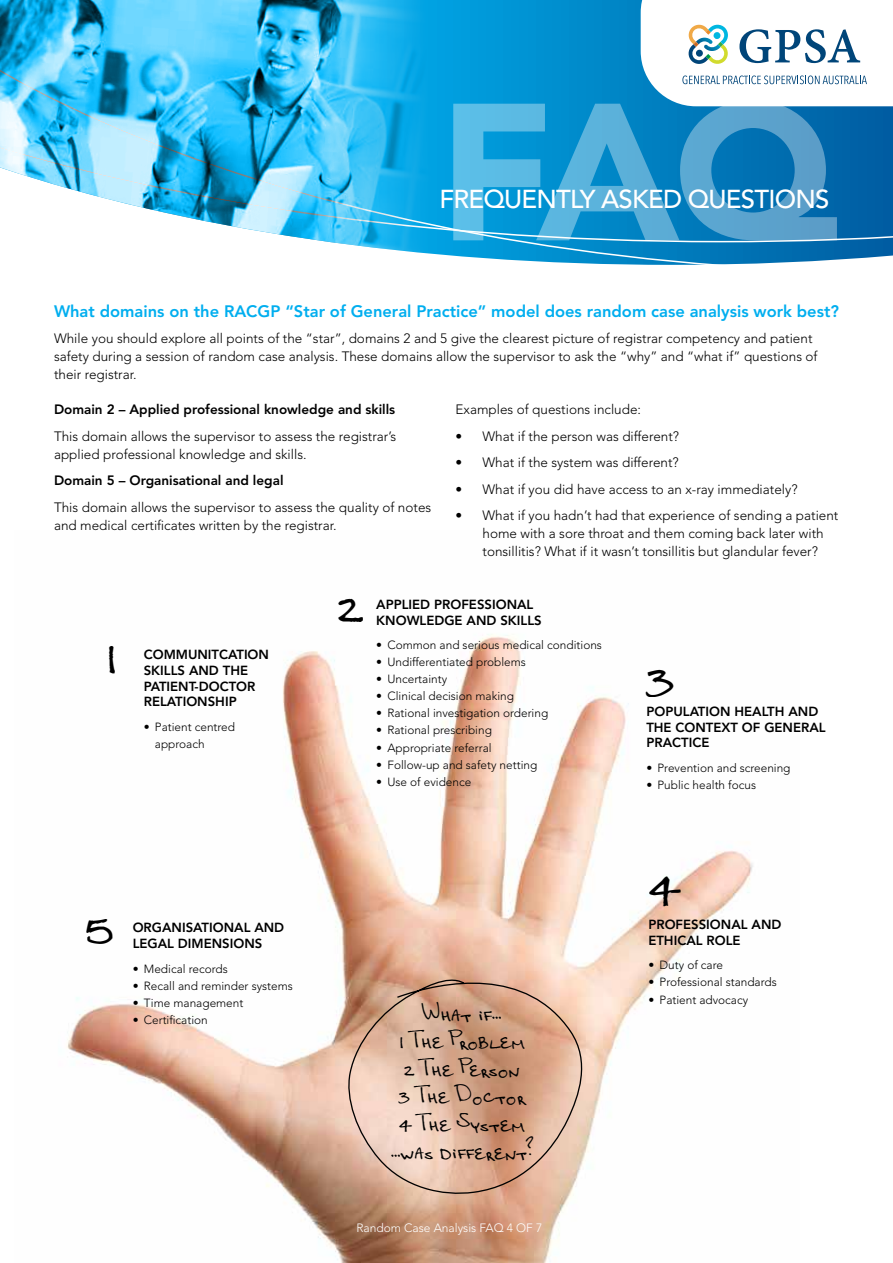
<style>
.page{position:relative;width:893px;height:1263px;background:#fff}
.page>*{position:absolute;margin:0;border:0;box-sizing:border-box;transform-origin:0 0}
.t1{font:900 192.9px "Avenir LT Std";color:#fff}
.t2{font:41.55px "Capitol Chase";color:#000}
.t3{font:500 25.8px "Avenir LT Std";letter-spacing:-.03em;color:#fff}
.t4{font:16.65px/27.6px "Capitol Chase";color:#000;text-align:center}
.t5{font:800 16.5px "Avenir LT Std";color:#00aeef}
.t6{font:300 13.5px/18px "Avenir LT Std";color:#000}
.t7{font:800 13.5px "Avenir LT Std";color:#000}
.t8{font:800 13.2px/15.8px "Avenir";color:#000}
.t9{font:300 12px "Avenir LT Std";color:#fff}
.t10{font:300 11.85px/17.1px "Avenir";color:#000}
</style>
<div class="page">
<img style="left:67px;top:634px;width:686px;height:629px">
<svg style="left:343px;top:965px;width:248px;height:231px;background:#dbb199"></svg>
<svg style="left:470px;top:0;width:423px;height:265px;background:#0683c2"></svg>
<img style="left:0;top:0;width:470px;height:257px">
<svg style="left:641px;top:0;width:252px;height:106px"></svg>
<h1 class="t1" style="left:438px;top:56px;width:401px">FAQ</h1>
<h3 class="t3" style="left:439px;top:184px;width:391px">FREQUENTLY ASKED QUESTIONS</h3>
<p class="t5" style="left:54px;top:301px;width:786px">What domains on the RACGP “Star of General Practice” model does random case analysis work best?</p>
<p class="t6" style="left:54px;top:329px;width:765px">While you should explore all points of the “star”, domains 2 and 5 give the clearest picture of registrar competency and patient safety during a session of random case analysis. These domains allow the supervisor to ask the “why” and “what if” questions of their registrar.</p>
<p class="t7" style="left:54px;top:401px;width:343px">Domain 2 – Applied professional knowledge and skills</p>
<p class="t6" style="left:54px;top:427px;width:344px">This domain allows the supervisor to assess the registrar’s applied professional knowledge and skills.</p>
<p class="t7" style="left:54px;top:472px;width:231px">Domain 5 – Organisational and legal</p>
<p class="t6" style="left:54px;top:498px;width:379px">This domain allows the supervisor to assess the quality of notes and medical certificates written by the registrar.</p>
<p class="t6" style="left:455px;top:401px;width:187px">Examples of questions include:</p>
<p class="t6" style="left:455px;top:427px;width:225px">• What if the person was different?</p>
<p class="t6" style="left:455px;top:454px;width:225px">• What if the system was different?</p>
<p class="t6" style="left:455px;top:480px;width:344px">• What if you did have access to an x-ray immediately?</p>
<p class="t6" style="left:482px;top:507px;width:357px;text-indent:-27px">• What if you hadn’t had that experience of sending a patient home with a sore throat and them coming back later with tonsillitis? What if it wasn’t tonsillitis but glandular fever?</p>
<h2 class="t2" style="left:104px;top:619px;width:15px">1</h2>
<p class="t8" style="left:144px;top:646px;width:127px">COMMUNITCATION<br>SKILLS AND THE<br>PATIENT-DOCTOR<br>RELATIONSHIP</p>
<p class="t10" style="left:155px;top:718px;width:82px;text-indent:-11px">• Patient centred approach</p>
<h2 class="t2" style="left:84px;top:891px;width:32px">5</h2>
<p class="t8" style="left:133px;top:920px;width:153px">ORGANISATIONAL AND<br>LEGAL DIMENSIONS</p>
<p class="t10" style="left:133px;top:960px;width:97px">• Medical records</p>
<p class="t10" style="left:133px;top:977px;width:162px">• Recall and reminder systems</p>
<p class="t10" style="left:133px;top:994px;width:112px">• Time management</p>
<p class="t10" style="left:133px;top:1011px;width:77px">• Certification</p>
<h2 class="t2" style="left:336px;top:569px;width:28px">2</h2>
<p class="t8" style="left:376px;top:596px;width:167px">APPLIED PROFESSIONAL<br>KNOWLEDGE AND SKILLS</p>
<p class="t10" style="left:376px;top:636px;width:227px">• Common and serious medical conditions</p>
<p class="t10" style="left:376px;top:653px;width:151px">• Undifferentiated problems</p>
<p class="t10" style="left:376px;top:670px;width:72px">• Uncertainty</p>
<p class="t10" style="left:376px;top:688px;width:139px">• Clinical decision making</p>
<p class="t10" style="left:376px;top:705px;width:173px">• Rational investigation ordering</p>
<p class="t10" style="left:376px;top:722px;width:117px">• Rational prescribing</p>
<p class="t10" style="left:376px;top:739px;width:117px">• Appropriate referral</p>
<p class="t10" style="left:376px;top:756px;width:163px">• Follow-up and safety netting</p>
<p class="t10" style="left:376px;top:773px;width:97px">• Use of evidence</p>
<p class="t4" style="left:391px;top:995px;width:144px">What if…<br>1 The Problem<br>2 The Person<br>3 The Doctor<br>4 The System …was different?</p>
<p class="t9" style="left:356px;top:1220px;width:187px">Random Case Analysis FAQ 4 OF 7</p>
<h2 class="t2" style="left:646px;top:642px;width:30px">3</h2>
<p class="t8" style="left:646px;top:703px;width:181px">POPULATION HEALTH AND<br>THE CONTEXT OF GENERAL<br>PRACTICE</p>
<p class="t10" style="left:646px;top:759px;width:146px">• Prevention and screening</p>
<p class="t10" style="left:646px;top:776px;width:111px">• Public health focus</p>
<h2 class="t2" style="left:648px;top:850px;width:33px">4</h2>
<p class="t8" style="left:648px;top:917px;width:135px">PROFESSIONAL AND<br>ETHICAL ROLE</p>
<p class="t10" style="left:648px;top:957px;width:76px">• Duty of care</p>
<p class="t10" style="left:648px;top:974px;width:130px">• Professional standards</p>
<p class="t10" style="left:648px;top:991px;width:101px">• Patient advocacy</p>
</div>
